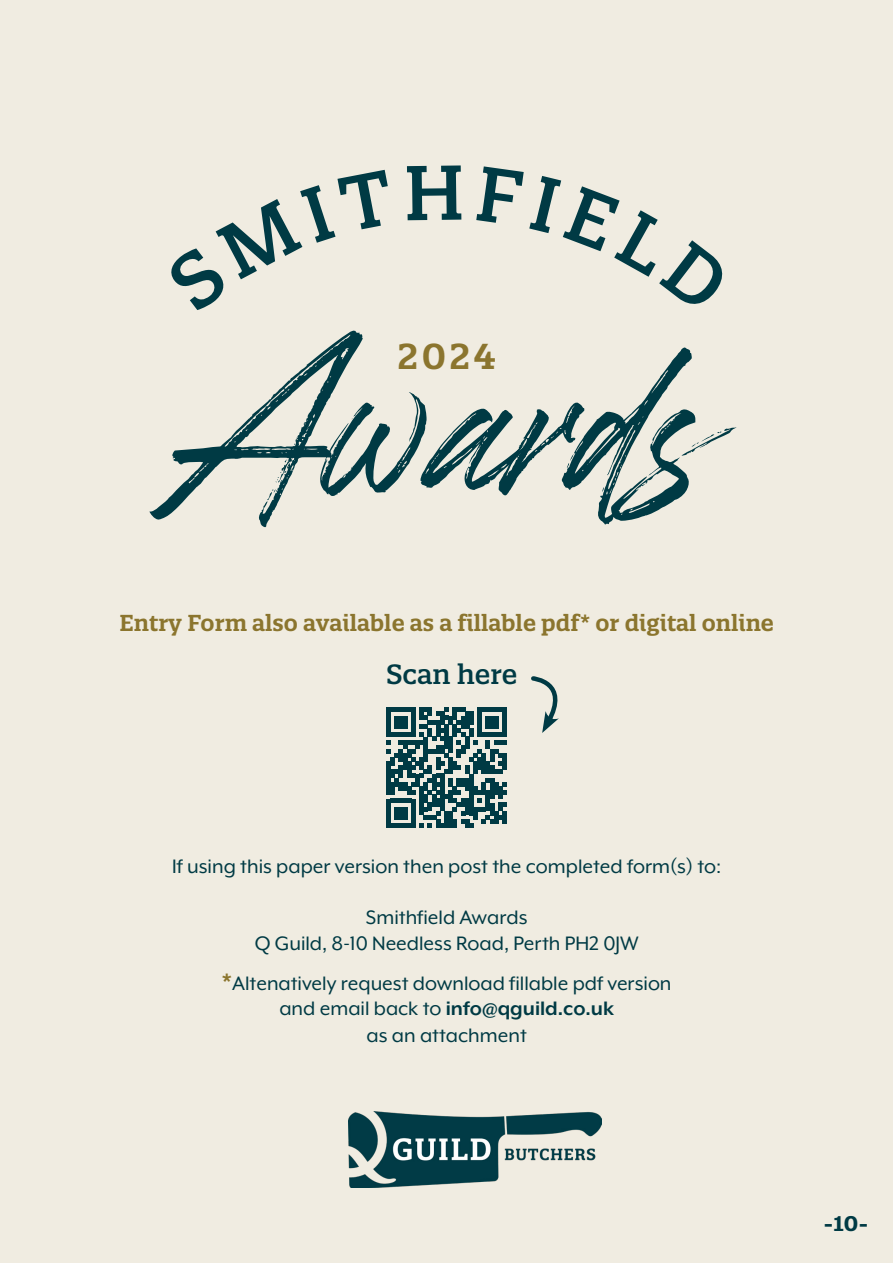
<style>
.page{position:relative;width:893px;height:1263px;background:#f0ece1}
.page>*{position:absolute;margin:0;border:0;box-sizing:border-box;transform-origin:0 0}
.t1{font:223.95px "Brushwell";color:#003a44}
.t2{font:600 34.95px "Quatro Slab";color:#8b752e}
.t3{font:500 27px "Quatro Slab";color:#003a44}
.t4{font:22.35px/26.8px "Mr Eaves XL Mod OT";color:#003a44;text-align:center}
.t5{font:600 22.35px "Quatro Slab";color:#8b752e}
.t6{font:700 20.55px "Quatro Slab";color:#003a44}
.s1{font-family:"Quatro Slab";font-weight:600;color:#8b752e}
.s2{font-weight:700}
</style>
<div class="page">
<svg style="left:171px;top:165px;width:552px;height:145px"></svg>
<img style="left:349px;top:1112px;width:253px;height:76px">
<svg style="left:386px;top:708px;width:120px;height:120px"></svg>
<hr style="left:502px;top:811px;width:4px;height:12px;background:#003a44">
<svg style="left:531px;top:676px;width:28px;height:57px"></svg>
<p class="t1" style="left:176px;top:288px;width:529px">Awards</p>
<p class="t2" style="left:398px;top:334px;width:100px">2024</p>
<p class="t5" style="left:119px;top:609px;width:656px">Entry Form also available as a fillable pdf* or digital online</p>
<p class="t3" style="left:386px;top:657px;width:133px">Scan here</p>
<p class="t4" style="left:172px;top:852px;width:551px">If using this paper version then post the completed form(s) to:</p>
<p class="t4" style="left:255px;top:903px;width:385px">Smithfield Awards<br>Q Guild, 8-10 Needless Road, Perth PH2 0JW</p>
<p class="t4" style="left:222px;top:970px;width:451px"><span class="s1">*</span>Altenatively request download fillable pdf version</p>
<p class="t4" style="left:279px;top:994px;width:336px">and email back to <span class="s2">info@qguild.co.uk </span>as an attachment</p>
<p class="t6" style="left:824px;top:1210px;width:46px">-10-</p>
</div>
